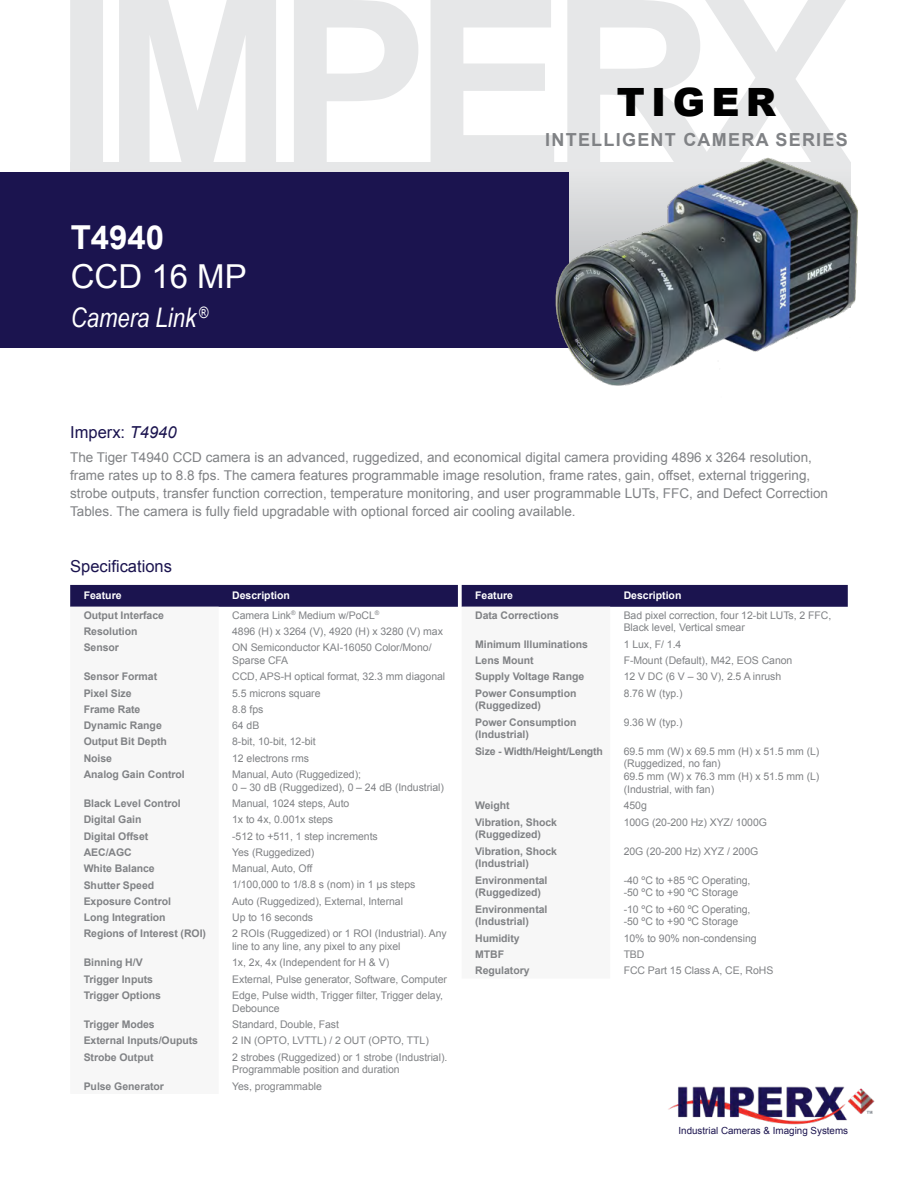
<style>
.page{position:relative;width:918px;height:1188px;background:#fff}
.page>*{position:absolute;margin:0;border:0;box-sizing:border-box;transform-origin:0 0}
.t1{font:900 39px "Arial";letter-spacing:.16em;color:#000}
.t2{font:33px "Arial";color:#fff}
.t3{font:700 33px "Arial";color:#fff}
.t4{font:italic 27px "Arial Narrow";color:#fff}
.t5{font:700 18px "Arial";letter-spacing:.07em;color:#808285}
.t6{font:16.5px "Arial";color:#1b144f}
.t7{font:13.5px/18px "Arial";color:#808285}
.t8{font:10.5px/12.8px "Arial";letter-spacing:-.005em;color:#808285}
.t9{font:700 10.5px/12.8px "Arial";letter-spacing:-.005em;color:#808285}
.t10{font:700 10.5px "Arial";color:#fff}
.t11{font:9.75px "Arial";color:#1b144f}
.s1{font-style:italic}
</style>
<div class="page">
<svg style="left:70px;top:0;width:776px;height:162px;fill:#e6e7e8"></svg>
<img style="left:668px;top:1086px;width:207px;height:39px">
<div style="left:70px;top:162px;width:780px;height:146px;background:#e6e7e8"></div>
<div style="left:0;top:172px;width:568px;height:176px;background:#1b144f"></div>
<div style="left:70px;top:585px;width:778px;height:22px;background:#1b144f"></div>
<img style="left:534px;top:134px;width:324px;height:252px">
<h2 class="t3" style="left:71px;top:215px;width:95px">T4940</h2>
<h2 class="t2" style="left:71px;top:255px;width:178px">CCD 16 MP</h2>
<h3 class="t4" style="left:71px;top:299px;width:139px">Camera Link <sup>®</sup></h3>
<h1 class="t1" style="left:617px;top:73px;width:161px">TIGER</h1>
<h3 class="t5" style="left:545px;top:127px;width:304px">INTELLIGENT CAMERA SERIES</h3>
<h3 class="t6" style="left:70px;top:421px;width:108px">Imperx: <span class="s1">T4940</span></h3>
<p class="t7" style="left:70px;top:448px;width:759px">The Tiger T4940 CCD camera is an advanced, ruggedized, and economical digital camera providing 4896 x 3264 resolution, frame rates up to 8.8 fps. The camera features programmable image resolution, frame rates, gain, offset, external triggering, strobe outputs, transfer function correction, temperature monitoring, and user programmable LUTs, FFC, and Defect Correction Tables. The camera is fully field upgradable with optional forced air cooling available.</p>
<h3 class="t6" style="left:70px;top:555px;width:103px">Specifications</h3>
<p class="t10" style="left:84px;top:589px;width:39px">Feature</p>
<p class="t10" style="left:232px;top:589px;width:59px">Description</p>
<p class="t9" style="left:84px;top:609px;width:82px">Output Interface</p>
<p class="t8" style="left:232px;top:609px;width:149px">Camera Link<sup>®</sup> Medium w/PoCL<sup>®</sup></p>
<p class="t9" style="left:84px;top:625px;width:55px">Resolution</p>
<p class="t8" style="left:232px;top:625px;width:212px">4896 (H) x 3264 (V), 4920 (H) x 3280 (V) max</p>
<p class="t9" style="left:84px;top:642px;width:37px">Sensor</p>
<p class="t8" style="left:232px;top:641px;width:201px">ON Semiconductor KAI-16050 Color/Mono/<br>Sparse CFA</p>
<p class="t9" style="left:84px;top:671px;width:75px">Sensor Format</p>
<p class="t8" style="left:232px;top:670px;width:215px">CCD, APS-H optical format, 32.3 mm diagonal</p>
<p class="t9" style="left:84px;top:687px;width:49px">Pixel Size</p>
<p class="t8" style="left:232px;top:687px;width:90px">5.5 microns square</p>
<p class="t9" style="left:84px;top:703px;width:58px">Frame Rate</p>
<p class="t8" style="left:232px;top:703px;width:33px">8.8 fps</p>
<p class="t9" style="left:84px;top:719px;width:80px">Dynamic Range</p>
<p class="t8" style="left:232px;top:719px;width:29px">64 dB</p>
<p class="t9" style="left:84px;top:736px;width:85px">Output Bit Depth</p>
<p class="t8" style="left:232px;top:736px;width:85px">8-bit, 10-bit, 12-bit</p>
<p class="t9" style="left:84px;top:752px;width:30px">Noise</p>
<p class="t8" style="left:232px;top:752px;width:78px">12 electrons rms</p>
<p class="t9" style="left:84px;top:768px;width:103px">Analog Gain Control</p>
<p class="t8" style="left:232px;top:768px;width:213px">Manual, Auto (Ruggedized);<br>0 – 30 dB (Ruggedized), 0 – 24 dB (Industrial)</p>
<p class="t9" style="left:84px;top:797px;width:99px">Black Level Control</p>
<p class="t8" style="left:232px;top:797px;width:119px">Manual, 1024 steps, Auto</p>
<p class="t9" style="left:84px;top:814px;width:59px">Digital Gain</p>
<p class="t8" style="left:232px;top:813px;width:103px">1x to 4x, 0.001x steps</p>
<p class="t9" style="left:84px;top:830px;width:66px">Digital Offset</p>
<p class="t8" style="left:232px;top:830px;width:147px">-512 to +511, 1 step increments</p>
<p class="t9" style="left:84px;top:846px;width:50px">AEC/AGC</p>
<p class="t8" style="left:232px;top:846px;width:84px">Yes (Ruggedized)</p>
<p class="t9" style="left:84px;top:862px;width:73px">White Balance</p>
<p class="t8" style="left:232px;top:862px;width:82px">Manual, Auto, Off</p>
<p class="t9" style="left:84px;top:879px;width:72px">Shutter Speed</p>
<p class="t8" style="left:232px;top:879px;width:185px">1/100,000 to 1/8.8 s (nom) in 1 μs steps</p>
<p class="t9" style="left:84px;top:895px;width:89px">Exposure Control</p>
<p class="t8" style="left:232px;top:895px;width:172px">Auto (Ruggedized), External, Internal</p>
<p class="t9" style="left:84px;top:911px;width:84px">Long Integration</p>
<p class="t8" style="left:232px;top:911px;width:82px">Up to 16 seconds</p>
<p class="t9" style="left:84px;top:928px;width:124px">Regions of Interest (ROI)</p>
<p class="t8" style="left:232px;top:927px;width:216px">2 ROIs (Ruggedized) or 1 ROI (Industrial). Any line to any line, any pixel to any pixel</p>
<p class="t9" style="left:84px;top:957px;width:60px">Binning H/V</p>
<p class="t8" style="left:232px;top:956px;width:159px">1x, 2x, 4x (Independent for H &amp; V)</p>
<p class="t9" style="left:84px;top:973px;width:71px">Trigger Inputs</p>
<p class="t8" style="left:232px;top:973px;width:216px">External, Pulse generator, Software, Computer</p>
<p class="t9" style="left:84px;top:989px;width:79px">Trigger Options</p>
<p class="t8" style="left:232px;top:989px;width:212px">Edge, Pulse width, Trigger filter, Trigger delay,<br>Debounce</p>
<p class="t9" style="left:84px;top:1018px;width:73px">Trigger Modes</p>
<p class="t8" style="left:232px;top:1018px;width:108px">Standard, Double, Fast</p>
<p class="t9" style="left:84px;top:1035px;width:116px">External Inputs/Ouputs</p>
<p class="t8" style="left:232px;top:1034px;width:198px">2 IN (OPTO, LVTTL) / 2 OUT (OPTO, TTL)</p>
<p class="t9" style="left:84px;top:1051px;width:71px">Strobe Output</p>
<p class="t8" style="left:232px;top:1051px;width:217px">2 strobes (Ruggedized) or 1 strobe (Industrial).<br>Programmable position and duration</p>
<p class="t9" style="left:84px;top:1080px;width:82px">Pulse Generator</p>
<p class="t8" style="left:232px;top:1080px;width:91px">Yes, programmable</p>
<p class="t10" style="left:475px;top:589px;width:39px">Feature</p>
<p class="t10" style="left:624px;top:589px;width:59px">Description</p>
<p class="t9" style="left:475px;top:609px;width:85px">Data Corrections</p>
<p class="t8" style="left:624px;top:609px;width:209px">Bad pixel correction, four 12-bit LUTs, 2 FFC,<br>Black level, Vertical smear</p>
<p class="t9" style="left:475px;top:638px;width:114px">Minimum Illuminations</p>
<p class="t8" style="left:624px;top:638px;width:59px">1 Lux, F/ 1.4</p>
<p class="t9" style="left:475px;top:654px;width:60px">Lens Mount</p>
<p class="t8" style="left:624px;top:654px;width:170px">F-Mount (Default), M42, EOS Canon</p>
<p class="t9" style="left:475px;top:671px;width:111px">Supply Voltage Range</p>
<p class="t8" style="left:624px;top:670px;width:159px">12 V DC (6 V – 30 V), 2.5 A inrush</p>
<p class="t9" style="left:475px;top:687px;width:103px">Power Consumption (Ruggedized)</p>
<p class="t8" style="left:624px;top:687px;width:60px">8.76 W (typ.)</p>
<p class="t9" style="left:475px;top:716px;width:103px">Power Consumption (Industrial)</p>
<p class="t8" style="left:624px;top:716px;width:60px">9.36 W (typ.)</p>
<p class="t9" style="left:475px;top:745px;width:129px">Size - Width/Height/Length</p>
<p class="t8" style="left:624px;top:745px;width:197px">69.5 mm (W) x 69.5 mm (H) x 51.5 mm (L) (Ruggedized, no fan)<br>69.5 mm (W) x 76.3 mm (H) x 51.5 mm (L) (Industrial, with fan)</p>
<p class="t9" style="left:475px;top:799px;width:36px">Weight</p>
<p class="t8" style="left:624px;top:799px;width:25px">450g</p>
<p class="t9" style="left:475px;top:816px;width:83px">Vibration, Shock (Ruggedized)</p>
<p class="t8" style="left:624px;top:816px;width:145px">100G (20-200 Hz) XYZ/ 1000G</p>
<p class="t9" style="left:475px;top:845px;width:83px">Vibration, Shock (Industrial)</p>
<p class="t8" style="left:624px;top:845px;width:136px">20G (20-200 Hz) XYZ / 200G</p>
<p class="t9" style="left:475px;top:874px;width:74px">Environmental (Ruggedized)</p>
<p class="t8" style="left:624px;top:874px;width:128px">-40 ºC to +85 ºC Operating, -50 ºC to +90 ºC Storage</p>
<p class="t9" style="left:475px;top:903px;width:74px">Environmental (Industrial)</p>
<p class="t8" style="left:624px;top:903px;width:128px">-10 ºC to +60 ºC Operating, -50 ºC to +90 ºC Storage</p>
<p class="t9" style="left:475px;top:932px;width:46px">Humidity</p>
<p class="t8" style="left:624px;top:932px;width:134px">10% to 90% non-condensing</p>
<p class="t9" style="left:475px;top:948px;width:31px">MTBF</p>
<p class="t8" style="left:624px;top:948px;width:22px">TBD</p>
<p class="t9" style="left:475px;top:964px;width:56px">Regulatory</p>
<p class="t8" style="left:624px;top:964px;width:151px">FCC Part 15 Class A, CE, RoHS</p>
<p class="t11" style="left:679px;top:1124px;width:171px">Industrial Cameras &amp; Imaging Systems</p>
</div>
